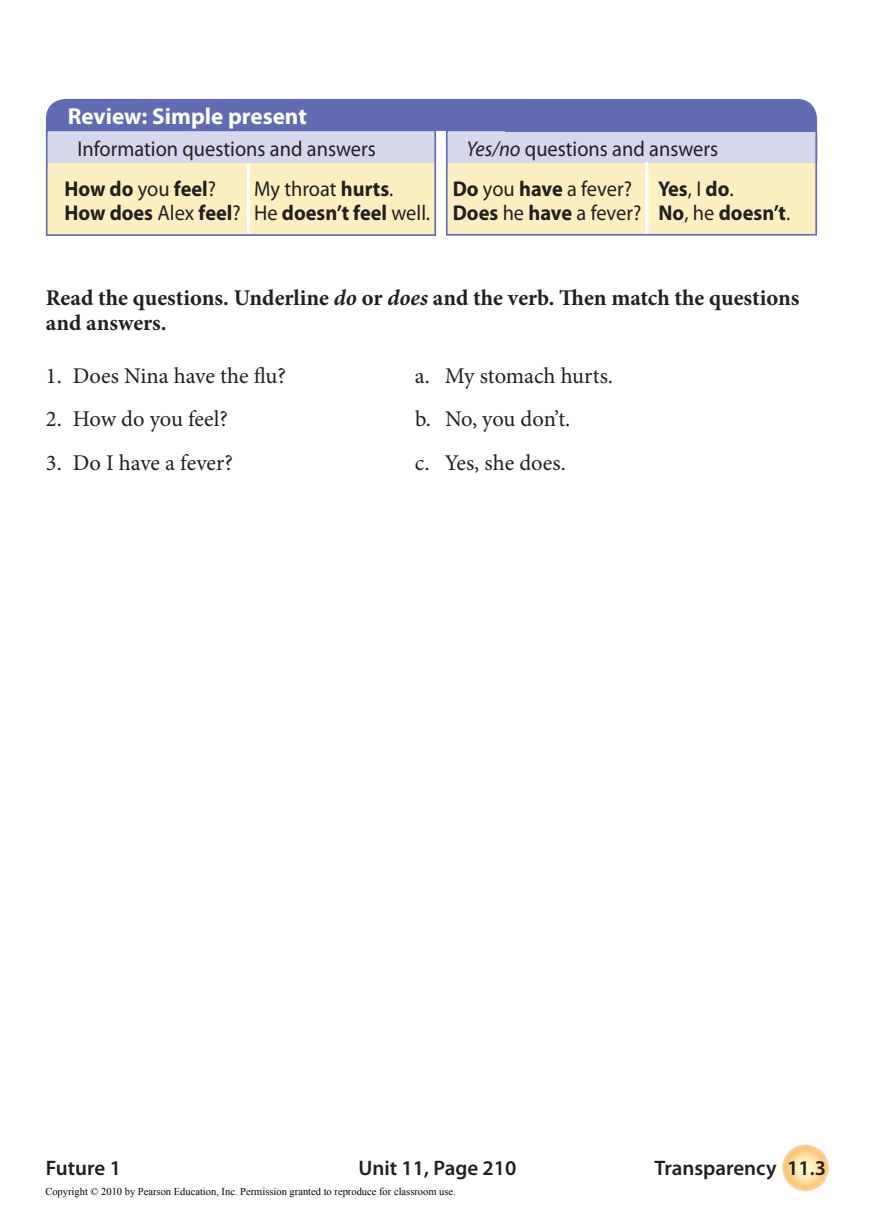
<style>
.page{position:relative;width:875px;height:1212px;background:#fff}
.page>*{position:absolute;margin:0;border:0;box-sizing:border-box;transform-origin:0 0}
.t1{font:700 23.1px "Myriad Pro";color:#fff}
.t2{font:22.5px "Minion Pro";color:#231f20}
.t3{font:700 22.5px/25.5px "Minion Pro";color:#231f20}
.t4{font:700 21.45px/24.8px "Myriad Pro";color:#231f20;scale:.95 1}
.t5{font:21.45px "Myriad Pro";color:#231f20;scale:.95 1}
.t6{font:600 21px "Myriad Pro";color:#231f20}
.t7{font:10.5px "Times New Roman";color:#000}
.s1{font-style:italic}
.s2{font-weight:400}
.s3{font-weight:700}
</style>
<div class="page">
<img style="left:782px;top:1144px;width:47px;height:47px;border-radius:50%">
<div style="left:46px;top:99px;width:771px;height:58px;background:#606bb2;border-radius:20px"></div>
<div style="left:48px;top:132px;width:456px;height:121px;background:#fff"></div>
<div style="left:48px;top:162px;width:387px;height:74px;background:#feefc3"></div>
<div style="left:446px;top:162px;width:370px;height:72px;background:#feefc3"></div>
<div style="left:48px;top:132px;width:387px;height:30px;background:#d7d7ec"></div>
<div style="left:446px;top:132px;width:371px;height:30px;background:#d7d7ec"></div>
<div style="left:46px;top:130px;width:390px;height:106px;border:2px solid #606bb2"></div>
<div style="left:446px;top:130px;width:371px;height:105px;border:2px solid #606bb2"></div>
<hr style="left:247px;top:164px;width:3px;height:69px;background:#fff">
<hr style="left:645px;top:162px;width:3px;height:71px;background:#fff">
<p class="t1" style="left:68px;top:108px;width:241px">Review: Simple present</p>
<p class="t5" style="left:77px;top:140px;width:316px">Information questions and answers</p>
<p class="t5" style="left:466px;top:140px;width:266px"><span class="s1">Yes/no</span> questions and answers</p>
<p class="t4" style="left:64px;top:178px;width:161px">How do <span class="s2">you</span> feel<span class="s2">?</span></p>
<p class="t5" style="left:254px;top:180px;width:148px">My throat <span class="s3">hurts</span>.</p>
<p class="t4" style="left:64px;top:178px;width:765px;text-indent:388px">Do <span class="s2">you</span> have <span class="s2">a fever?</span> Yes<span class="s2">, I</span> do<span class="s2">.<br></span>How does <span class="s2">Alex</span> feel<span class="s2">? He</span> doesn’t feel <span class="s2">well.</span> Does <span class="s2">he</span> have <span class="s2">a fever?</span> No<span class="s2">, he</span> doesn’t<span class="s2">.</span></p>
<p class="t3" style="left:46px;top:286px;width:755px">Read the questions. Underline <span class="s1">do</span> or <span class="s1">does</span> and the verb. Then match the questions and answers.</p>
<p class="t2" style="left:46px;top:366px;width:241px">1. Does Nina have the flu?</p>
<p class="t2" style="left:415px;top:366px;width:200px">a. My stomach hurts.</p>
<p class="t2" style="left:46px;top:410px;width:184px">2. How do you feel?</p>
<p class="t2" style="left:415px;top:410px;width:157px">b. No, you don’t.</p>
<p class="t2" style="left:46px;top:453px;width:189px">3. Do I have a fever?</p>
<p class="t2" style="left:415px;top:453px;width:152px">c. Yes, she does.</p>
<p class="t6" style="left:46px;top:1154px;width:77px">Future 1</p>
<p class="t6" style="left:358px;top:1154px;width:159px">Unit 11, Page 210</p>
<p class="t6" style="left:654px;top:1154px;width:173px">Transparency 11.3</p>
<p class="t7" style="left:45px;top:1184px;width:412px">Copyright © 2010 by Pearson Education, Inc. Permission granted to reproduce for classroom use.</p>
</div>
